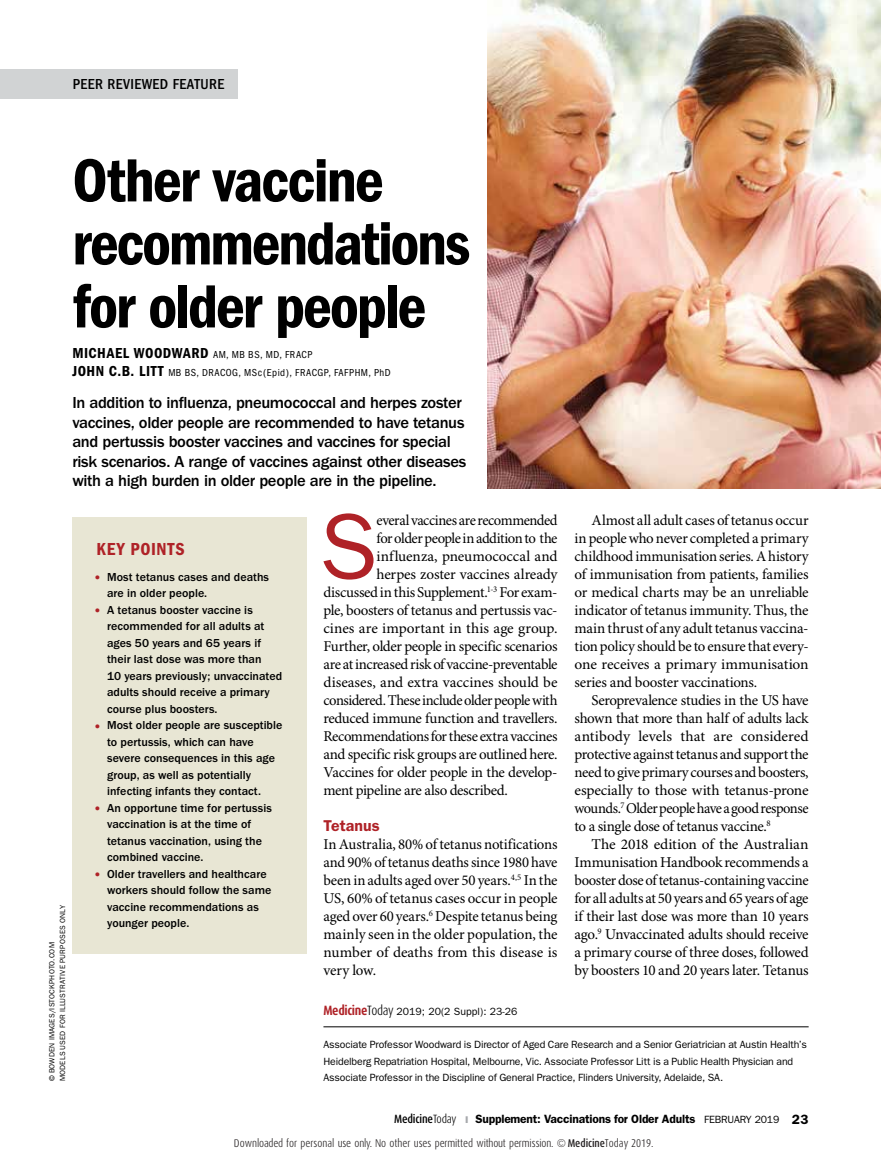
<style>
.page{position:relative;width:881px;height:1161px;background:#fff}
.page>*{position:absolute;margin:0;border:0;box-sizing:border-box;transform-origin:0 0}
.t1{font:93.75px "Franklin Gothic";color:#af2227}
.t2{font:600 condensed 63px/63px "Franklin Gothic";letter-spacing:-.035em;color:#000}
.t3{font:600 condensed 18px "Franklin Gothic";letter-spacing:.045em;color:#af2227}
.t4{font:500 16.5px/19.5px "Franklin Gothic";letter-spacing:-.02em;color:#000}
.t5{font:600 15.75px "Franklin Gothic";letter-spacing:.005em;color:#af2227}
.t6{font:15px/18px "Minion Pro";letter-spacing:-.02em;color:#000;text-align:justify}
.t7{font:15px "Minion Pro";color:#000}
.t8{font:15px "Minion Pro";letter-spacing:-.04em;color:#000}
.t9{font:500 condensed 15px "Franklin Gothic";letter-spacing:.025em;color:#000}
.t10{font:500 12px/16.5px "Franklin Gothic";color:#000}
.t11{font:600 12px "Franklin Gothic";letter-spacing:-.015em;color:#000}
.t12{font:300 11.25px "Dax Condensed";color:#231f20}
.t13{font:10.5px/16.5px "Franklin Gothic";letter-spacing:-.015em;color:#000}
.t14{font:condensed 10.5px/18px "Franklin Gothic";letter-spacing:.045em;color:#000}
.t15{font:10.5px "Franklin Gothic";letter-spacing:.005em;color:#000}
.t16{font:7.5px/10.5px "Franklin Gothic";letter-spacing:.025em;color:#000}
.s1{font-weight:600;font-size:15px}
.s2{font-weight:600;font-size:13.5px;color:#af2227}
.s3{font-family:"Dax Condensed";font-weight:700;font-size:13.5px;color:#af2227}
.s4{font-family:"Dax Condensed";font-weight:300;font-size:13.5px}
.s5{font-family:"Dax Condensed";font-weight:500}
.s6{font-family:"Dax Condensed";font-weight:300}
.s7{color:#a7a9ac}
.s8{font-weight:400;font-size:10.5px}
.s9{font-size:13.5px}
.s10{font-weight:500}
</style>
<div class="page">
<hr style="left:323px;top:1026px;width:485px;height:1px;background:#000">
<img style="left:487px;top:0;width:393px;height:489px">
<div style="left:72px;top:517px;width:234px;height:436px;background:#e8e6d4"></div>
<div style="left:0;top:69px;width:237px;height:30px;background:#d1d3d4"></div>
<p class="t9" style="left:73px;top:75px;width:153px">PEER REVIEWED FEATURE</p>
<h2 class="t2" style="left:72px;top:149px;width:399px">Other vaccine recommendations for older people</h2>
<p class="t14" style="left:72px;top:346px;width:320px"><span class="s1">MICHAEL WOODWARD</span> AM, MB BS, MD, FRACP<br><span class="s1">JOHN C.B. LITT</span> MB BS, DRACOG, MSc(Epid), FRACGP, FAFPHM, PhD</p>
<p class="t4" style="left:72px;top:393px;width:395px">In addition to influenza, pneumococcal and herpes zoster vaccines, older people are recommended to have tetanus and pertussis booster vaccines and vaccines for special risk scenarios. A range of vaccines against other diseases with a high burden in older people are in the pipeline.</p>
<p class="t16" style="left:47px;top:1081px;width:178px;rotate:-90deg">© BOWDEN IMAGES/ISTOCKPHOTO.COM<br>MODELS USED FOR ILLUSTRATIVE PURPOSES ONLY</p>
<p class="t3" style="left:97px;top:539px;width:90px">KEY POINTS</p>
<p class="t10" style="left:107px;top:568px;width:163px;text-indent:-13px"><span class="s2">•</span> Most tetanus cases and deaths are in older people.</p>
<p class="t10" style="left:107px;top:601px;width:176px;text-indent:-13px"><span class="s2">•</span> A tetanus booster vaccine is recommended for all adults at ages 50 years and 65 years if their last dose was more than<br>10 years previously; unvaccinated adults should receive a primary course plus boosters.</p>
<p class="t10" style="left:107px;top:717px;width:177px;text-indent:-13px"><span class="s2">•</span> Most older people are susceptible to pertussis, which can have severe consequences in this age group, as well as potentially infecting infants they contact.</p>
<p class="t10" style="left:107px;top:799px;width:166px;text-indent:-13px"><span class="s2">•</span> An opportune time for pertussis vaccination is at the time of tetanus vaccination, using the combined vaccine.</p>
<p class="t10" style="left:107px;top:865px;width:166px;text-indent:-13px"><span class="s2">•</span> Older travellers and healthcare workers should follow the same vaccine recommendations as younger people.</p>
<h1 class="t1" style="left:319px;top:493px;width:60px">S</h1>
<p class="t6" style="left:376px;top:511px;width:182px">everal vaccines are recommended</p>
<p class="t8" style="left:376px;top:529px;width:182px">for older people in addition to the</p>
<p class="t6" style="left:376px;top:547px;width:182px">influenza, pneumococcal and</p>
<p class="t6" style="left:376px;top:565px;width:182px">herpes zoster vaccines already</p>
<p class="t6" style="left:323px;top:583px;width:235px">discussed in this Supplement.<sup>1-3</sup> For exam-</p>
<p class="t6" style="left:323px;top:601px;width:235px">ple, boosters of tetanus and pertussis vac-</p>
<p class="t7" style="left:323px;top:619px;width:235px">cines are important in this age group.</p>
<p class="t6" style="left:323px;top:637px;width:235px">Further, older people in specific scenarios</p>
<p class="t6" style="left:323px;top:655px;width:235px">are at increased risk of vaccine-preventable</p>
<p class="t7" style="left:323px;top:673px;width:235px">diseases, and extra vaccines should be</p>
<p class="t6" style="left:323px;top:691px;width:235px">considered. These include older people with</p>
<p class="t6" style="left:323px;top:709px;width:235px">reduced immune function and travellers.</p>
<p class="t6" style="left:323px;top:727px;width:235px">Recommendations for these extra vaccines</p>
<p class="t6" style="left:323px;top:745px;width:235px">and specific risk groups are outlined here.</p>
<p class="t6" style="left:323px;top:763px;width:235px">Vaccines for older people in the develop-</p>
<p class="t6" style="left:323px;top:781px;width:186px">ment pipeline are also described.</p>
<p class="t5" style="left:323px;top:816px;width:58px">Tetanus</p>
<p class="t6" style="left:323px;top:835px;width:235px">In Australia, 80% of tetanus notifications and 90% of tetanus deaths since 1980 have been in adults aged over 50 years.<sup>4,5</sup> In the US, 60% of tetanus cases occur in people aged over 60 years.<sup>6</sup> Despite tetanus being mainly seen in the older population, the number of deaths from this disease is very low.</p>
<p class="t6" style="left:574px;top:511px;width:235px;text-indent:17px">Almost all adult cases of tetanus occur in people who never completed a primary childhood immunisation series. A history of immunisation from patients, families or medical charts may be an unreliable indicator of tetanus immunity. Thus, the main thrust of any adult tetanus vaccina&shy;tion policy should be to ensure that every&shy;one receives a primary immunisation series and booster vaccinations.</p>
<p class="t6" style="left:574px;top:691px;width:235px;text-indent:17px">Seroprevalence studies in the US have shown that more than half of adults lack antibody levels that are considered protective against tetanus and support the need to give primary courses and boosters, especially to those with tetanus-prone wounds.<sup>7</sup> Older people have a good response to a single dose of tetanus vaccine.<sup>8</sup></p>
<p class="t6" style="left:574px;top:835px;width:235px;text-indent:17px">The 2018 edition of the Australian Immunisation Handbook recommends a booster dose of tetanus-containing vaccine for all adults at 50 years and 65 years of age if their last dose was more than 10 years ago.<sup>9</sup> Unvaccinated adults should receive a primary course of three doses, followed by boosters 10 and 20 years later. Tetanus</p>
<p class="t15" style="left:323px;top:1005px;width:195px"><span class="s3">Medicine</span><span class="s4">Today</span> 2019; 20(2 Suppl): 23-26</p>
<p class="t13" style="left:323px;top:1037px;width:484px">Associate Professor Woodward is Director of Aged Care Research and a Senior Geriatrician at Austin Health’s<br>Heidelberg Repatriation Hospital, Melbourne, Vic. Associate Professor Litt is a Public Health Physician and<br>Associate Professor in the Discipline of General Practice, Flinders University, Adelaide, SA.</p>
<p class="t11" style="left:394px;top:1112px;width:416px"><span class="s5">Medicine</span><span class="s6">Today</span> <span class="s7">❙</span> Supplement: Vaccinations for Older Adults <span class="s8">FEBRUARY 2019</span> <span class="s9">23</span></p>
<p class="t12" style="left:234px;top:1136px;width:421px">Downloaded for personal use only. No other uses permitted without permission. © <span class="s10">Medicine</span>Today 2019.</p>
</div>
